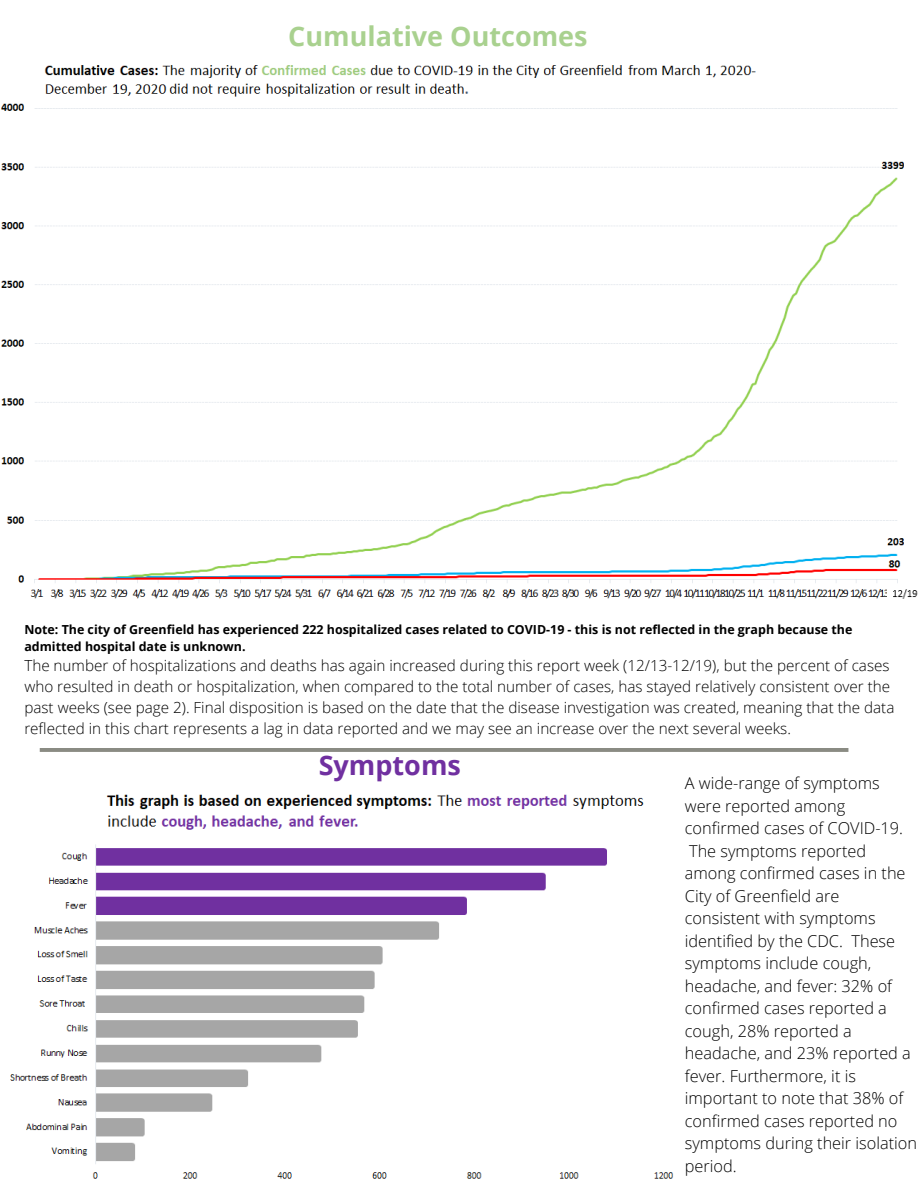
<style>
.page{position:relative;width:918px;height:1188px;background:#fff}
.page>*{position:absolute;margin:0;border:0;box-sizing:border-box;transform-origin:0 0}
.t1{font:700 27px "Open Sans";color:#a9d18f}
.t2{font:700 27px "Open Sans";color:#7030a0}
.t3{font:300 16.35px/22.5px "Open Sans";color:#000}
.t4{font:300 15.3px/20.7px "Open Sans";color:#000}
.t5{font:700 12.45px/16.6px "Open Sans";color:#000}
</style>
<div class="page">
<hr style="left:40px;top:748px;width:808px;height:4px;background:#8a8b83">
<img style="left:1px;top:65px;width:902px;height:534px">
<img style="left:887px;top:584px;width:31px;height:15px">
<img style="left:10px;top:794px;width:664px;height:385px">
<p class="t1" style="left:288px;top:18px;width:301px">Cumulative Outcomes</p>
<p class="t5" style="left:24px;top:621px;width:830px">Note: The city of Greenfield has experienced 222 hospitalized cases related to COVID-19 - this is not reflected in the graph because the admitted hospital date is unknown.</p>
<p class="t4" style="left:24px;top:655px;width:872px">The number of hospitalizations and deaths has again increased during this report week (12/13-12/19), but the percent of cases who resulted in death or hospitalization, when compared to the total number of cases, has stayed relatively consistent over the past weeks (see page 2). Final disposition is based on the date that the disease investigation was created, meaning that the data reflected in this chart represents a lag in data reported and we may see an increase over the next several weeks.</p>
<p class="t2" style="left:319px;top:747px;width:144px">Symptoms</p>
<p class="t3" style="left:685px;top:772px;width:234px">A wide-range of symptoms were reported among confirmed cases of COVID-19.<br>The symptoms reported<br>among confirmed cases in the<br>City of Greenfield are consistent with symptoms identified by the CDC. These symptoms include cough, headache, and fever: 32% of confirmed cases reported a cough, 28% reported a headache, and 23% reported a fever. Furthermore, it is important to note that 38% of confirmed cases reported no symptoms during their isolation period.</p>
</div>
